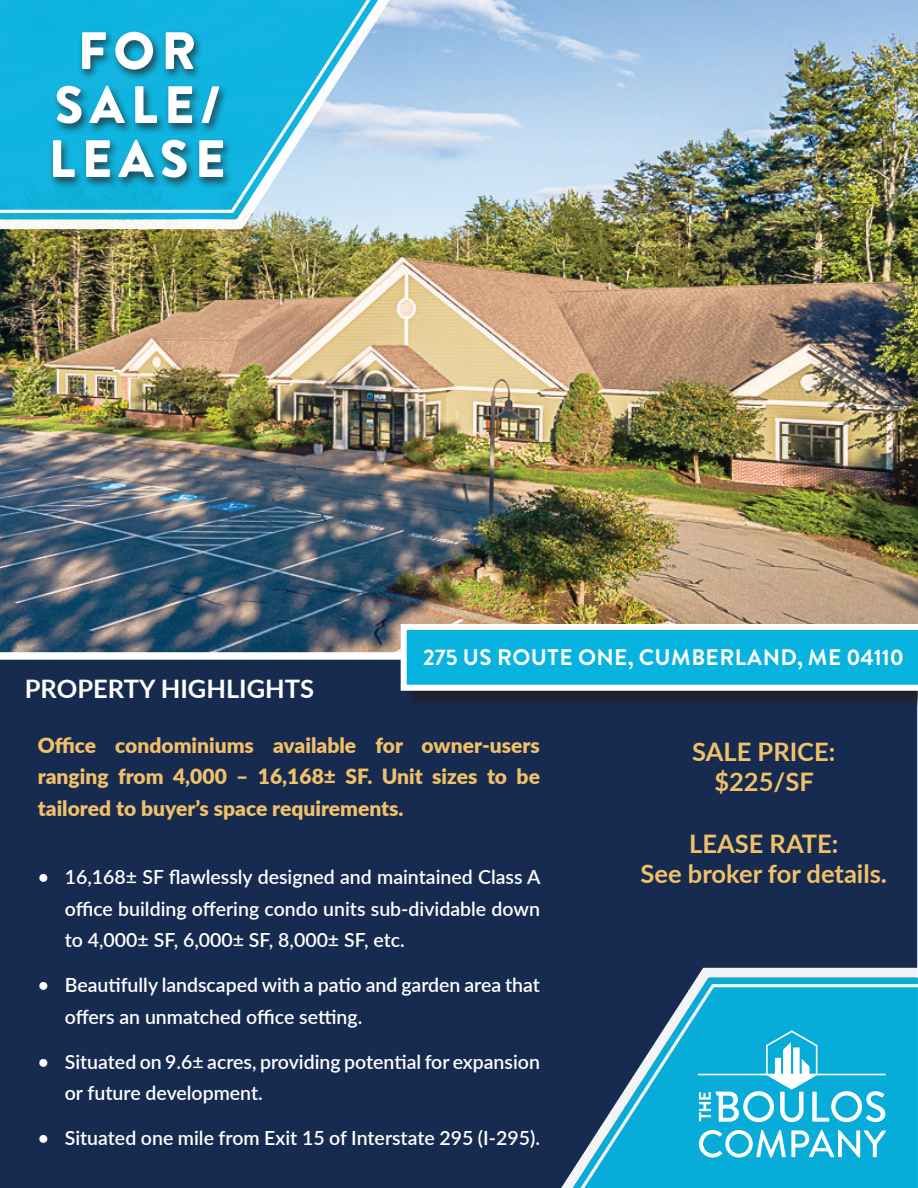
<style>
.page{position:relative;width:918px;height:1188px;background:#fff}
.page>*{position:absolute;margin:0;border:0;box-sizing:border-box;transform-origin:0 0}
.t1{font:900 52.5px "Brandon Grotesque";letter-spacing:.12em;color:#fff}
.t2{font:700 25.5px "Lato";color:#f1c169}
.t3{font:700 25.5px "Lato";color:#fff}
.t4{font:700 22.5px "Brandon Grotesque";letter-spacing:.02em;color:#fff}
.t5{font:900 21px/31.5px "Lato";color:#f1c169;text-align:justify}
.t6{font:600 19.5px/31.5px "Lato";color:#fff}
</style>
<div class="page">
<img style="left:0;top:1px;width:918px;height:651px">
<div style="left:0;top:652px;width:918px;height:536px;background:#172b50"></div>
<svg style="left:427px;top:961px;width:491px;height:227px;background:#32496a"></svg>
<svg style="left:463px;top:981px;width:455px;height:207px;background:#1b7298"></svg>
<svg style="left:699px;top:1030px;width:186px;height:92px;background:#36bbdf"></svg>
<svg style="left:699px;top:1130px;width:187px;height:28px"></svg>
<hr style="left:698px;top:1074px;width:188px;height:1px;background:#fff">
<img style="left:0;top:0;width:518px;height:236px">
<svg style="left:0;top:0;width:483px;height:216px;background:#6ec7e7"></svg>
<div style="left:48px;top:29px;width:185px;height:161px;background:#231f20;opacity:.75"></div>
<div style="left:403px;top:626px;width:515px;height:83px;background:#231f20;opacity:.75"></div>
<svg style="left:401px;top:624px;width:517px;height:67px"></svg>
<p class="t1" style="left:78px;top:14px;width:120px">FOR</p>
<p class="t1" style="left:55px;top:68px;width:167px">SALE/</p>
<p class="t1" style="left:48px;top:122px;width:179px">LEASE</p>
<p class="t3" style="left:25px;top:670px;width:291px">PROPERTY HIGHLIGHTS</p>
<p class="t4" style="left:423px;top:642px;width:482px">275 US ROUTE ONE, CUMBERLAND, ME 04110</p>
<p class="t5" style="left:38px;top:728px;width:504px">Office condominiums available for owner-users ranging from 4,000 – 16,168± SF. Unit sizes to be tailored to buyer’s space requirements.</p>
<p class="t6" style="left:65px;top:861px;width:477px;text-align:justify;text-indent:-27px">• 16,168± SF flawlessly designed and maintained Class A office building offering condo units sub-dividable down to 4,000± SF, 6,000± SF, 8,000± SF, etc.</p>
<p class="t6" style="left:65px;top:969px;width:477px;text-indent:-27px">• Beautifully landscaped with a patio and garden area that offers an unmatched office setting.</p>
<p class="t6" style="left:65px;top:1045px;width:477px;text-indent:-27px">• Situated on 9.6± acres, providing potential for expansion or future development.</p>
<p class="t6" style="left:38px;top:1122px;width:504px">• Situated one mile from Exit 15 of Interstate 295 (I-295).</p>
<p class="t2" style="left:692px;top:733px;width:145px">SALE PRICE:</p>
<p class="t2" style="left:714px;top:763px;width:101px">$225/SF</p>
<p class="t2" style="left:689px;top:825px;width:151px">LEASE RATE:</p>
<p class="t2" style="left:641px;top:855px;width:248px">See broker for details.</p>
</div>
